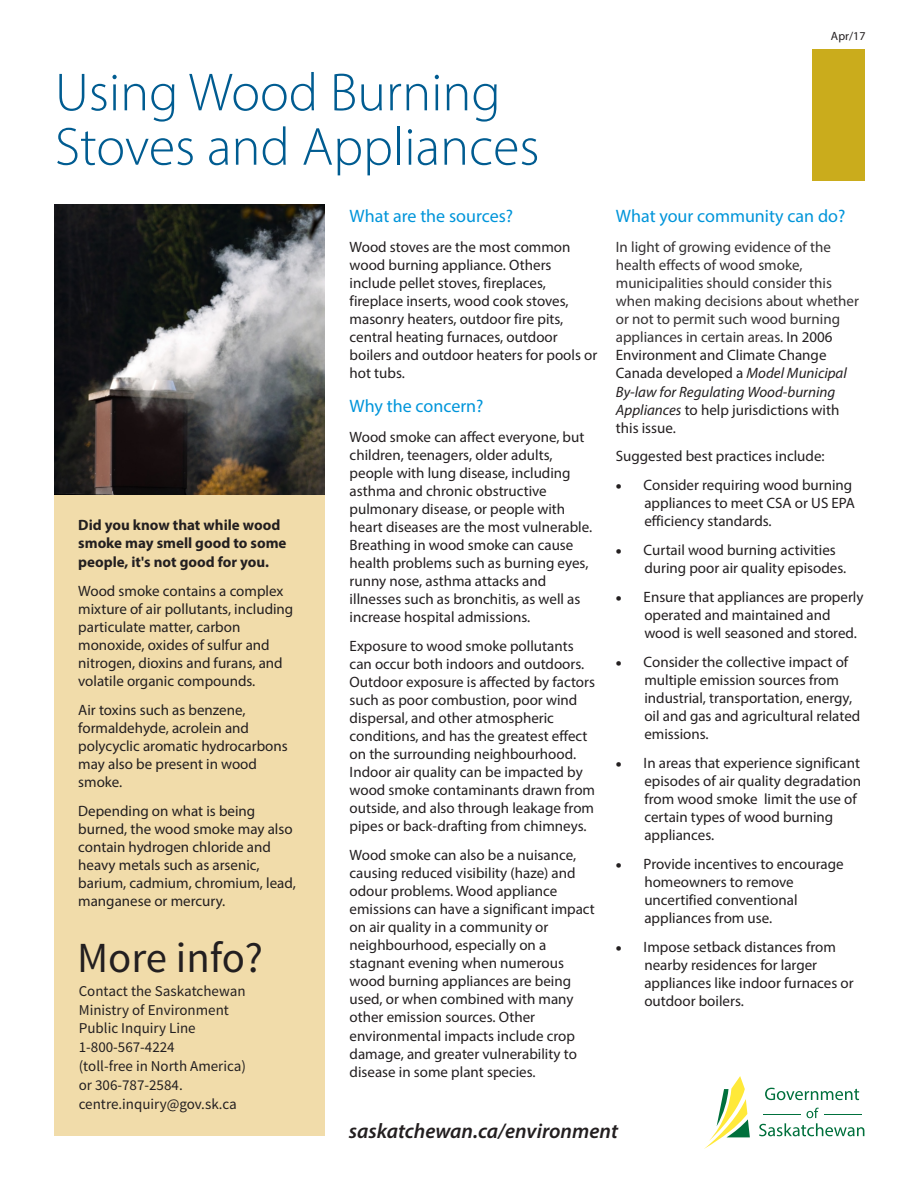
<style>
.page{position:relative;width:918px;height:1188px;background:#fff}
.page>*{position:absolute;margin:0;border:0;box-sizing:border-box;transform-origin:0 0}
.t1{font:300 54px/54.4px "Myriad Pro";color:#005c91}
.t2{font:42.9px "Source Sans Pro";color:#231f20}
.t3{font:italic 600 21px "Myriad Pro";color:#231f20}
.t4{font:18px "Myriad Pro";color:#0095da}
.t5{font:15px/18px "Myriad Pro";color:#231f20}
.t6{font:15px/18px "Myriad Pro";color:#353233}
.t7{font:15px/18.9px "Source Sans Pro";color:#231f20}
.t8{font:700 15px/18.6px "Myriad Pro";color:#231f20}
.t9{font:12px "Myriad Pro";color:#231f20}
.s1{color:#231f20}
.s2{font-style:italic;color:#231f20}
</style>
<div class="page">
<svg style="left:765px;top:1088px;width:94px;height:12px"></svg>
<svg style="left:759px;top:1108px;width:105px;height:28px"></svg>
<hr style="left:763px;top:1114px;width:37px;height:1px;background:#00703c">
<hr style="left:824px;top:1114px;width:37px;height:1px;background:#00703c">
<svg style="left:704px;top:1076px;width:46px;height:73px"></svg>
<div style="left:812px;top:49px;width:52px;height:132px;background:#caac1c"></div>
<div style="left:54px;top:205px;width:270px;height:931px;background:#f1dcaa"></div>
<img style="left:54px;top:205px;width:270px;height:290px">
<h1 class="t1" style="left:55px;top:70px;width:486px">Using Wood Burning<br>Stoves and Appliances</h1>
<p class="t8" style="left:78px;top:517px;width:210px">Did you know that while wood smoke may smell good to some people, it's not good for you.</p>
<p class="t5" style="left:78px;top:583px;width:217px">Wood smoke contains a complex mixture of air pollutants, including particulate matter, carbon monoxide, oxides of sulfur and nitrogen, dioxins and furans, and volatile organic compounds.</p>
<p class="t5" style="left:78px;top:702px;width:211px">Air toxins such as benzene, formaldehyde, acrolein and polycyclic aromatic hydrocarbons may also be present in wood smoke.</p>
<p class="t5" style="left:78px;top:803px;width:219px">Depending on what is being burned, the wood smoke may also contain hydrogen chloride and heavy metals such as arsenic, barium, cadmium, chromium, lead, manganese or mercury.</p>
<h2 class="t2" style="left:77px;top:939px;width:187px">More info?</h2>
<p class="t7" style="left:79px;top:983px;width:169px">Contact the Saskatchewan<br>Ministry of Environment<br>Public Inquiry Line<br>1-800-567-4224<br>(toll-free in North America) or 306-787-2584. centre.inquiry@gov.sk.ca</p>
<p class="t4" style="left:350px;top:209px;width:165px">What are the sources?</p>
<p class="t5" style="left:350px;top:240px;width:249px">Wood stoves are the most common wood burning appliance. Others include pellet stoves, fireplaces, fireplace inserts, wood cook stoves, masonry heaters, outdoor fire pits, central heating furnaces, outdoor boilers and outdoor heaters for pools or hot tubs.</p>
<p class="t4" style="left:350px;top:398px;width:135px">Why the concern?</p>
<p class="t5" style="left:350px;top:429px;width:244px">Wood smoke can affect everyone, but children, teenagers, older adults, people with lung disease, including asthma and chronic obstructive pulmonary disease, or people with heart diseases are the most vulnerable.<br>Breathing in wood smoke can cause health problems such as burning eyes, runny nose, asthma attacks and illnesses such as bronchitis, as well as increase hospital admissions.</p>
<p class="t5" style="left:350px;top:638px;width:247px">Exposure to wood smoke pollutants can occur both indoors and outdoors.<br>Outdoor exposure is affected by factors such as poor combustion, poor wind dispersal, and other atmospheric conditions, and has the greatest effect on the surrounding neighbourhood.<br>Indoor air quality can be impacted by wood smoke contaminants drawn from outside, and also through leakage from pipes or back-drafting from chimneys.</p>
<p class="t5" style="left:350px;top:847px;width:247px">Wood smoke can also be a nuisance, causing reduced visibility (haze) and odour problems. Wood appliance emissions can have a significant impact on air quality in a community or neighbourhood, especially on a stagnant evening when numerous wood burning appliances are being used, or when combined with many other emission sources. Other environmental impacts include crop damage, and greater vulnerability to disease in some plant species.</p>
<p class="t9" style="left:831px;top:31px;width:36px">Apr/17</p>
<p class="t4" style="left:616px;top:209px;width:231px">What your community can do?</p>
<p class="t6" style="left:616px;top:239px;width:245px">In light of growing evidence of the health effects of wood smoke, municipalities should consider this when making decisions about whether or not to permit such wood burning appliances in certain areas. <span class="s1">In 2006<br>Environment and Climate Change<br>Canada developed a</span> <span class="s2">Model Municipal<br>By-law for Regulating Wood-burning<br>Appliances</span> <span class="s1">to help jurisdictions with this issue.</span></p>
<p class="t5" style="left:616px;top:449px;width:210px">Suggested best practices include:</p>
<p class="t5" style="left:644px;top:478px;width:212px;text-indent:-28px">• Consider requiring wood burning appliances to meet CSA or US EPA efficiency standards.</p>
<p class="t5" style="left:644px;top:542px;width:203px;text-indent:-28px">• Curtail wood burning activities during poor air quality episodes.</p>
<p class="t5" style="left:644px;top:589px;width:221px;text-indent:-28px">• Ensure that appliances are properly operated and maintained and wood is well seasoned and stored.</p>
<p class="t5" style="left:644px;top:654px;width:217px;text-indent:-28px">• Consider the collective impact of multiple emission sources from industrial, transportation, energy, oil and gas and agricultural related emissions.</p>
<p class="t5" style="left:644px;top:755px;width:218px;text-indent:-28px">• In areas that experience significant episodes of air quality degradation from wood smoke limit the use of certain types of wood burning appliances.</p>
<p class="t5" style="left:644px;top:856px;width:201px;text-indent:-28px">• Provide incentives to encourage homeowners to remove uncertified conventional appliances from use.</p>
<p class="t5" style="left:644px;top:939px;width:211px;text-indent:-28px">• Impose setback distances from nearby residences for larger appliances like indoor furnaces or outdoor boilers.</p>
<h3 class="t3" style="left:349px;top:1122px;width:271px">saskatchewan.ca/environment</h3>
</div>
